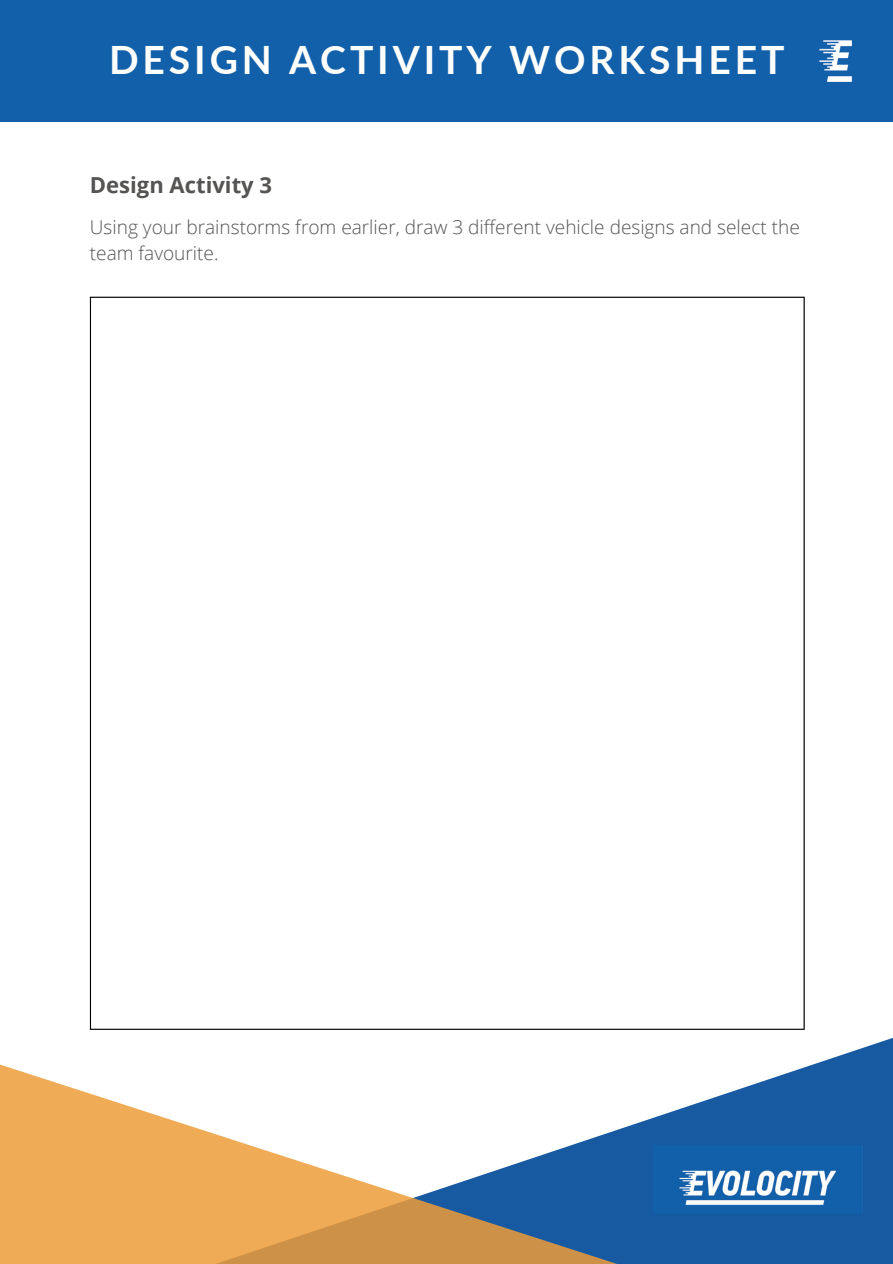
<style>
.page{position:relative;width:893px;height:1264px;background:#fff}
.page>*{position:absolute;margin:0;border:0;box-sizing:border-box;transform-origin:0 0}
.t1{font:700 39px "Lato";letter-spacing:.1em;color:#fefefd}
.t2{font:700 22.05px "Open Sans";color:#555453}
.t3{font:300 19.05px/25.8px "Open Sans";color:#555453}
</style>
<div class="page">
<div style="left:0;top:0;width:892px;height:121px;background:#1260aa"></div>
<img style="left:819px;top:40px;width:33px;height:42px">
<svg style="left:758px;top:1038px;width:134px;height:225px;background:#366fae"></svg>
<svg style="left:0;top:1064px;width:758px;height:199px"></svg>
<img style="left:653px;top:1145px;width:209px;height:68px">
<hr style="left:90px;top:298px;width:1px;height:730px;background:#000">
<hr style="left:803px;top:298px;width:1px;height:730px;background:#000">
<hr style="left:90px;top:297px;width:714px;height:1px;background:#000">
<hr style="left:90px;top:1028px;width:714px;height:1px;background:#000">
<h1 class="t1" style="left:109px;top:31px;width:676px">DESIGN ACTIVITY WORKSHEET</h1>
<p class="t2" style="left:90px;top:170px;width:184px">Design Activity 3</p>
<p class="t3" style="left:90px;top:213px;width:711px">Using your brainstorms from earlier, draw 3 different vehicle designs and select the team favourite.</p>
</div>
